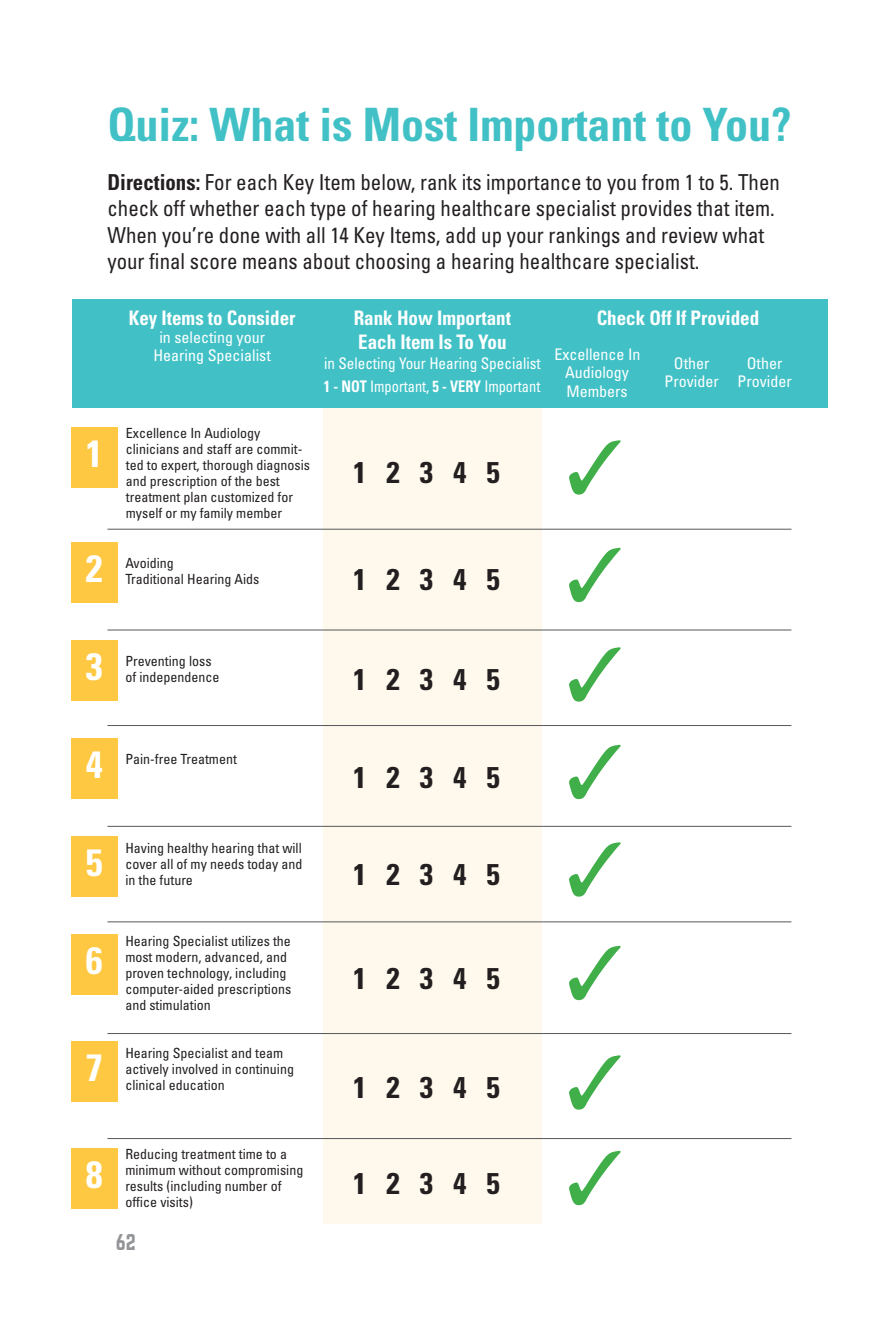
<style>
.page{position:relative;width:882px;height:1332px;background:#fff}
.page>*{position:absolute;margin:0;border:0;box-sizing:border-box;transform-origin:0 0}
.t1{font:700 condensed 46px "Univers LT Std";color:#41c1c6}
.t2{font:700 condensed 38px "Univers LT Std";color:#fff}
.t3{font:700 condensed 30px "Univers LT Std";color:#231f20}
.t4{font:condensed 22px/26.4px "Univers LT Std";color:#231f20;scale:.95 1}
.t5{font:700 condensed 20px/24px "Univers LT Std";color:#fff;scale:.95 1}
.t6{font:20px "Norwester";color:#939598}
.t7{font:condensed 16px/18px "Univers LT Std";color:#fff;text-align:center}
.t8{font:condensed 16px/22.4px "Univers LT Std";color:#fff;scale:.95 1}
.t9{font:condensed 14px/16px "Univers LT Std";color:#231f20}
.s1{font-weight:700}
</style>
<div class="page">
<div style="left:323px;top:407px;width:219px;height:817px;background:#fef9ec"></div>
<div style="left:72px;top:299px;width:755px;height:108px;background:#41c1c6"></div>
<div style="left:71px;top:427px;width:46px;height:61px;background:#fec842"></div>
<div style="left:71px;top:935px;width:46px;height:60px;background:#fec842"></div>
<div style="left:71px;top:1148px;width:46px;height:61px;background:#fec842"></div>
<div style="left:71px;top:542px;width:46px;height:61px;background:#fec842"></div>
<div style="left:71px;top:640px;width:46px;height:61px;background:#fec842"></div>
<div style="left:71px;top:738px;width:46px;height:61px;background:#fec842"></div>
<div style="left:71px;top:837px;width:46px;height:60px;background:#fec842"></div>
<div style="left:71px;top:1042px;width:46px;height:60px;background:#fec842"></div>
<hr style="left:107px;top:529px;width:684px;height:1px;background:#57585a">
<hr style="left:107px;top:630px;width:684px;height:1px;background:#57585a">
<hr style="left:107px;top:725px;width:684px;height:1px;background:#57585a">
<hr style="left:107px;top:826px;width:684px;height:1px;background:#57585a">
<hr style="left:107px;top:921px;width:684px;height:1px;background:#57585a">
<hr style="left:107px;top:1033px;width:684px;height:1px;background:#57585a">
<hr style="left:107px;top:1138px;width:684px;height:1px;background:#57585a">
<h1 class="t1" style="left:107px;top:97px;width:686px">Quiz: What is Most Important to You?</h1>
<p class="t4" style="left:107px;top:169px;width:709px"><span class="s1">Directions:</span> For each Key Item below, rank its importance to you from 1 to 5. Then check off whether each type of hearing healthcare specialist provides that item.<br>When you’re done with all 14 Key Items, add up your rankings and review what your final score means about choosing a hearing healthcare specialist.</p>
<h3 class="t5" style="left:129px;top:306px;width:177px">Key Items to Consider</h3>
<p class="t7" style="left:154px;top:328px;width:119px">in selecting your<br>Hearing Specialist</p>
<h3 class="t5" style="left:597px;top:306px;width:173px">Check Off If Provided</h3>
<h3 class="t5" style="left:354px;top:306px;width:167px">Rank How Important<br>Each Item Is To You</h3>
<p class="t8" style="left:324px;top:352px;width:230px">in Selecting Your Hearing Specialist<br><span class="s1">1 - NOT</span> Important, <span class="s1">5 - VERY</span> Important</p>
<p class="t7" style="left:554px;top:345px;width:88px;line-height:18.6px">Excellence In<br>Audiology<br>Members</p>
<p class="t7" style="left:665px;top:354px;width:56px">Other<br>Provider</p>
<p class="t7" style="left:737px;top:354px;width:56px">Other<br>Provider</p>
<h2 class="t2" style="left:86px;top:430px;width:18px">1</h2>
<p class="t9" style="left:126px;top:425px;width:186px">Excellence In Audiology clinicians and staff are commit&shy;ted to expert, thorough diagnosis and prescription of the best treatment plan customized for myself or my family member</p>
<h3 class="t3" style="left:353px;top:454px;width:148px">1 2 3 4 5</h3>
<h2 class="t2" style="left:86px;top:545px;width:18px">2</h2>
<p class="t9" style="left:125px;top:555px;width:136px">Avoiding<br>Traditional Hearing Aids</p>
<h2 class="t2" style="left:86px;top:643px;width:18px">3</h2>
<p class="t9" style="left:125px;top:653px;width:96px">Preventing loss of independence</p>
<h2 class="t2" style="left:86px;top:741px;width:18px">4</h2>
<p class="t9" style="left:125px;top:751px;width:113px">Pain-free Treatment</p>
<h2 class="t2" style="left:86px;top:839px;width:18px">5</h2>
<h2 class="t2" style="left:86px;top:938px;width:18px">6</h2>
<h2 class="t2" style="left:86px;top:1044px;width:18px">7</h2>
<p class="t9" style="left:125px;top:839px;width:179px;text-align:justify">Having healthy hearing that will cover all of my needs today and in the future</p>
<p class="t9" style="left:125px;top:932px;width:167px">Hearing Specialist utilizes the most modern, advanced, and proven technology, including computer-aided prescriptions and stimulation</p>
<p class="t9" style="left:125px;top:1044px;width:170px">Hearing Specialist and team actively involved in continuing clinical education</p>
<h2 class="t2" style="left:86px;top:1151px;width:18px">8</h2>
<p class="t9" style="left:125px;top:1146px;width:180px">Reducing treatment time to a minimum without compromising results (including number of office visits)</p>
<h3 class="t6" style="left:116px;top:1232px;width:22px">62</h3>
<h3 class="t3" style="left:353px;top:561px;width:148px">1 2 3 4 5</h3>
<h3 class="t3" style="left:353px;top:661px;width:148px">1 2 3 4 5</h3>
<h3 class="t3" style="left:353px;top:758px;width:148px">1 2 3 4 5</h3>
<h3 class="t3" style="left:353px;top:856px;width:148px">1 2 3 4 5</h3>
<h3 class="t3" style="left:353px;top:959px;width:148px">1 2 3 4 5</h3>
<h3 class="t3" style="left:353px;top:1069px;width:148px">1 2 3 4 5</h3>
<h3 class="t3" style="left:353px;top:1164px;width:148px">1 2 3 4 5</h3>
</div>
